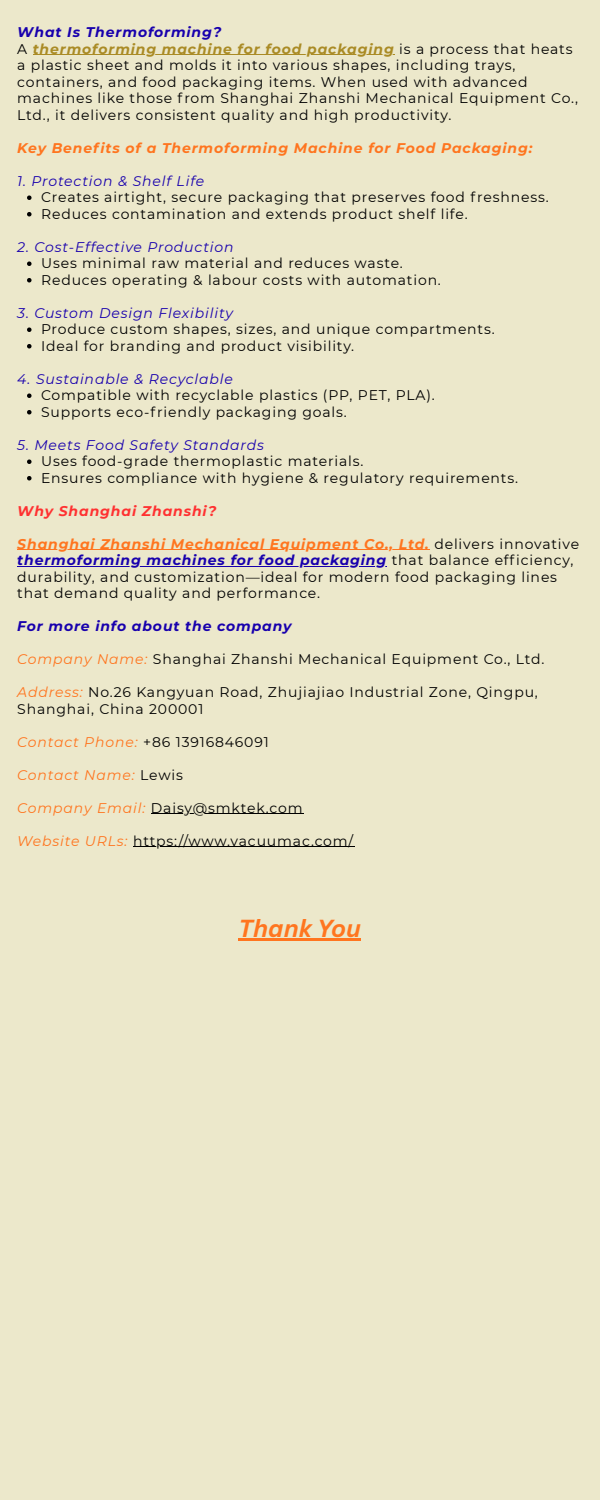
<style>
.page{position:relative;width:600px;height:1500px;background:#ece8cb}
.page>*{position:absolute;margin:0;border:0;box-sizing:border-box;transform-origin:0 0}
.t1{font:italic 700 24px "Canva Sans";color:#ff751f}
.t2{font:14px/16.5px "Montserrat";letter-spacing:.06em;color:#000}
.t3{font:italic 14px "Montserrat";letter-spacing:.06em;color:#1800ad}
.t4{font:italic 700 14px "Montserrat";letter-spacing:.06em;color:#ff751f}
.t5{font:italic 700 14px "Montserrat";letter-spacing:.06em;color:#aa8b25}
.t6{font:italic 700 14px "Montserrat";letter-spacing:.06em;color:#1800ad}
.t7{font:italic 700 14px "Montserrat";letter-spacing:.06em;color:#ff3131}
.t8{font:italic 14px "Montserrat";letter-spacing:.06em;color:#ff751f}
.s1{font-weight:400;font-style:normal;color:#000}
.s2{font-weight:700;font-style:italic;color:#1800ad}
.s3{font-style:italic;color:#ff751f}
.s4{font-style:normal;color:#000}
</style>
<div class="page">
<hr style="left:239px;top:939px;width:122px;height:2px;background:#ff751f">
<hr style="left:33px;top:54px;width:362px;height:1px;background:#aa8b25">
<svg style="left:27px;top:195px;width:5px;height:5px"></svg>
<svg style="left:27px;top:212px;width:5px;height:4px"></svg>
<svg style="left:27px;top:261px;width:5px;height:5px"></svg>
<svg style="left:27px;top:278px;width:5px;height:4px"></svg>
<svg style="left:27px;top:327px;width:5px;height:5px"></svg>
<svg style="left:27px;top:344px;width:5px;height:4px"></svg>
<svg style="left:27px;top:393px;width:5px;height:5px"></svg>
<svg style="left:27px;top:410px;width:5px;height:4px"></svg>
<svg style="left:27px;top:459px;width:5px;height:5px"></svg>
<svg style="left:27px;top:476px;width:5px;height:4px"></svg>
<hr style="left:17px;top:549px;width:413px;height:1px;background:#ff751f">
<hr style="left:17px;top:566px;width:370px;height:1px;background:#1800ad">
<hr style="left:151px;top:813px;width:152px;height:1px;background:#000">
<hr style="left:133px;top:846px;width:221px;height:1px;background:#000">
<p class="t6" style="left:17px;top:24px;width:206px">What Is Thermoforming?</p>
<p class="t5" style="left:17px;top:40px;width:557px"><span class="s1">A</span> thermoforming machine for food packaging <span class="s1">is a process that heats</span></p>
<h2 class="t2" style="left:17px;top:57px;width:562px">a plastic sheet and molds it into various shapes, including trays, containers, and food packaging items. When used with advanced machines like those from Shanghai Zhanshi Mechanical Equipment Co., Ltd., it delivers consistent quality and high productivity.</h2>
<h2 class="t4" style="left:17px;top:139px;width:517px">Key Benefits of a Thermoforming Machine for Food Packaging:</h2>
<h2 class="t3" style="left:17px;top:172px;width:189px">1. Protection &amp; Shelf Life</h2>
<p class="t2" style="left:41px;top:189px;width:509px">Creates airtight, secure packaging that preserves food freshness.</p>
<p class="t2" style="left:41px;top:205px;width:428px">Reduces contamination and extends product shelf life.</p>
<p class="t3" style="left:17px;top:238px;width:218px">2. Cost-Effective Production</p>
<p class="t2" style="left:41px;top:255px;width:363px">Uses minimal raw material and reduces waste.</p>
<p class="t2" style="left:41px;top:271px;width:401px">Reduces operating &amp; labour costs with automation.</p>
<p class="t3" style="left:17px;top:304px;width:217px">3. Custom Design Flexibility</p>
<p class="t2" style="left:41px;top:321px;width:455px">Produce custom shapes, sizes, and unique compartments.</p>
<p class="t2" style="left:41px;top:337px;width:315px">Ideal for branding and product visibility.</p>
<p class="t3" style="left:17px;top:370px;width:217px">4. Sustainable &amp; Recyclable</p>
<p class="t2" style="left:41px;top:387px;width:395px">Compatible with recyclable plastics (PP, PET, PLA).</p>
<p class="t2" style="left:41px;top:403px;width:307px">Supports eco-friendly packaging goals.</p>
<p class="t3" style="left:17px;top:436px;width:248px">5. Meets Food Safety Standards</p>
<p class="t2" style="left:41px;top:453px;width:324px">Uses food-grade thermoplastic materials.</p>
<p class="t2" style="left:41px;top:469px;width:479px">Ensures compliance with hygiene &amp; regulatory requirements.</p>
<p class="t7" style="left:17px;top:502px;width:201px">Why Shanghai Zhanshi?</p>
<h2 class="t4" style="left:17px;top:535px;width:564px">Shanghai Zhanshi Mechanical Equipment Co., Ltd. <span class="s1">delivers innovative</span></h2>
<p class="t2" style="left:17px;top:552px;width:558px"><span class="s2">thermoforming machines for food packaging</span> that balance efficiency, durability, and customization—ideal for modern food packaging lines that demand quality and performance.</p>
<p class="t6" style="left:17px;top:618px;width:276px">For more info about the company</p>
<p class="t2" style="left:17px;top:651px;width:529px"><span class="s3">Company Name:</span> Shanghai Zhanshi Mechanical Equipment Co., Ltd.</p>
<h2 class="t2" style="left:17px;top:684px;width:522px"><span class="s3">Address:</span> No.26 Kangyuan Road, Zhujiajiao Industrial Zone, Qingpu,<br>Shanghai, China 200001</h2>
<p class="t2" style="left:17px;top:733px;width:253px"><span class="s3">Contact Phone:</span> +86 13916846091</p>
<p class="t8" style="left:17px;top:766px;width:167px">Contact Name: <span class="s4">Lewis</span></p>
<p class="t2" style="left:17px;top:799px;width:287px"><span class="s3">Company Email:</span> Daisy@smktek.com</p>
<p class="t2" style="left:17px;top:832px;width:338px"><span class="s3">Website URLs:</span> https://www.vacuumac.com/</p>
<h1 class="t1" style="left:239px;top:912px;width:124px">Thank You</h1>
</div>
